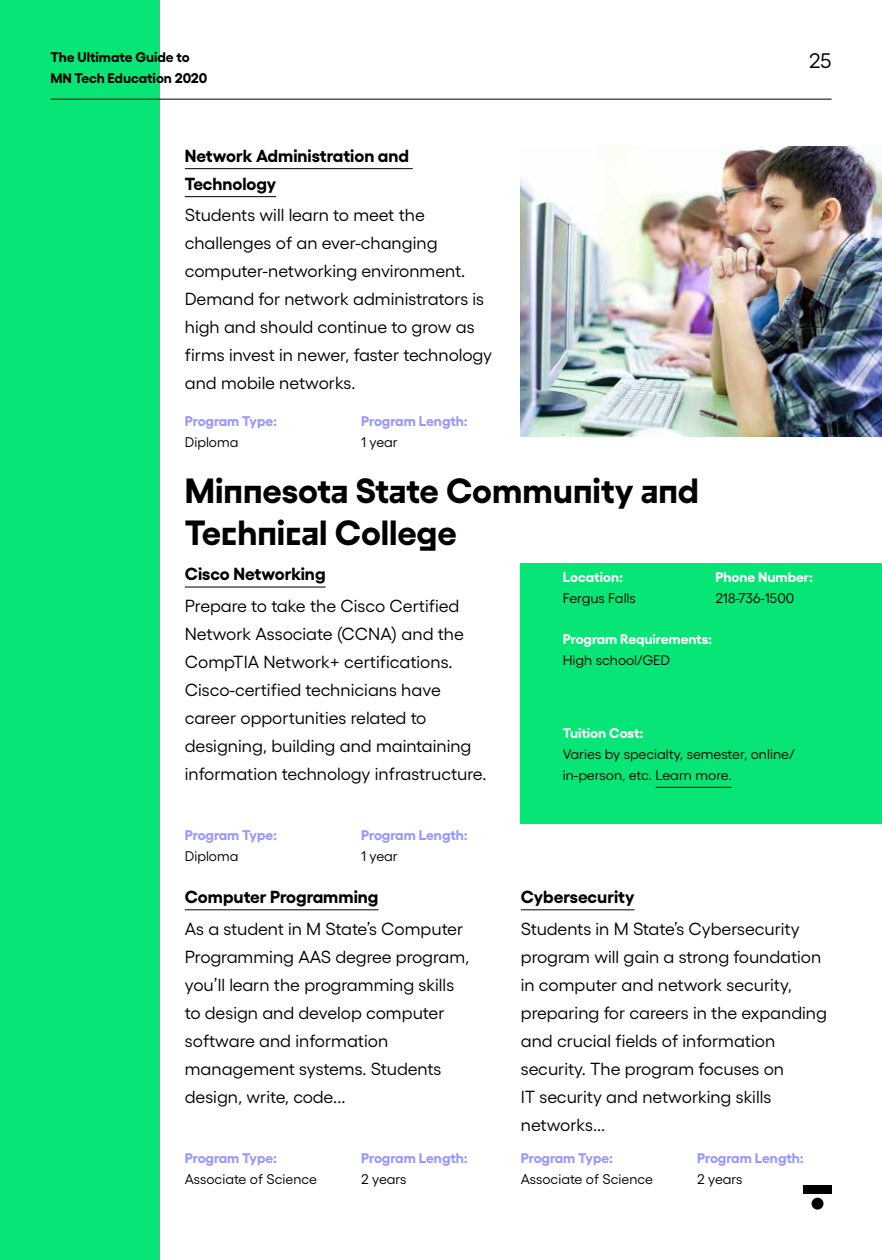
<style>
.page{position:relative;width:882px;height:1260px;background:#fff}
.page>*{position:absolute;margin:0;border:0;box-sizing:border-box;transform-origin:0 0}
.t1{font:700 35px/42px "Gellix";color:#000}
.t2{font:21px "Gellix";color:#000}
.t3{font:17.5px/28px "Gellix";color:#000}
.t4{font:700 17.5px/28px "Gellix";color:#000}
.t5{font:14px/21px "Gellix";color:#000}
.t6{font:700 14px "Gellix";letter-spacing:-.005em;color:#9897ff}
.t7{font:700 14px "Gellix";color:#fff}
.t8{font:700 14px "Gellix";color:#000}
</style>
<div class="page">
<div style="left:0;top:0;width:160px;height:1260px;background:#07e576"></div>
<hr style="left:50px;top:99px;width:782px;height:1px;background:#000">
<div style="left:803px;top:1185px;width:29px;height:8px;background:#000"></div>
<div style="left:812px;top:1198px;width:12px;height:12px;background:#000;border-radius:50%"></div>
<div style="left:521px;top:563px;width:361px;height:260px;background:#07e576"></div>
<hr style="left:185px;top:168px;width:228px;height:1px;background:#000">
<hr style="left:185px;top:196px;width:91px;height:1px;background:#000">
<hr style="left:656px;top:787px;width:76px;height:1px;background:#000">
<hr style="left:185px;top:587px;width:141px;height:1px;background:#000">
<hr style="left:185px;top:909px;width:194px;height:1px;background:#000">
<hr style="left:521px;top:909px;width:114px;height:1px;background:#000">
<img style="left:521px;top:146px;width:361px;height:291px">
<p class="t8" style="left:50px;top:46px;width:141px">The Ultimate Guide to</p>
<p class="t2" style="left:809px;top:44px;width:24px">25</p>
<p class="t8" style="left:50px;top:67px;width:158px">MN Tech Education 2020</p>
<p class="t4" style="left:185px;top:140px;width:226px">Network Administration and<br>Technology</p>
<p class="t3" style="left:185px;top:199px;width:309px">Students will learn to meet the challenges of an ever-changing computer-networking environment.<br>Demand for network administrators is high and should continue to grow as firms invest in newer, faster technology and mobile networks.</p>
<p class="t6" style="left:185px;top:410px;width:94px">Program Type:</p>
<p class="t5" style="left:185px;top:430px;width:55px">Diploma</p>
<p class="t6" style="left:361px;top:410px;width:108px">Program Length:</p>
<p class="t5" style="left:361px;top:430px;width:38px">1 year</p>
<h1 class="t1" style="left:185px;top:466px;width:516px">Minnesota State Community and<br>Technical College</h1>
<p class="t4" style="left:185px;top:558px;width:142px">Cisco Networking</p>
<p class="t3" style="left:185px;top:590px;width:303px">Prepare to take the Cisco Certified Network Associate (CCNA) and the CompTIA Network+ certifications.<br>Cisco-certified technicians have career opportunities related to designing, building and maintaining information technology infrastructure.</p>
<p class="t6" style="left:185px;top:824px;width:94px">Program Type:</p>
<p class="t5" style="left:185px;top:844px;width:55px">Diploma</p>
<p class="t6" style="left:361px;top:824px;width:108px">Program Length:</p>
<p class="t5" style="left:361px;top:844px;width:38px">1 year</p>
<p class="t4" style="left:185px;top:881px;width:195px">Computer Programming</p>
<p class="t3" style="left:185px;top:913px;width:286px">As a student in M State’s Computer<br>Programming AAS degree program, you’ll learn the programming skills to design and develop computer software and information management systems. Students design, write, code...</p>
<p class="t6" style="left:185px;top:1147px;width:94px">Program Type:</p>
<p class="t5" style="left:185px;top:1167px;width:134px">Associate of Science</p>
<p class="t6" style="left:361px;top:1147px;width:108px">Program Length:</p>
<p class="t5" style="left:361px;top:1167px;width:47px">2 years</p>
<p class="t7" style="left:563px;top:566px;width:62px">Location:</p>
<p class="t5" style="left:563px;top:587px;width:75px">Fergus Falls</p>
<p class="t7" style="left:715px;top:566px;width:99px">Phone Number:</p>
<p class="t5" style="left:715px;top:587px;width:80px">218-736-1500</p>
<p class="t7" style="left:563px;top:628px;width:151px">Program Requirements:</p>
<p class="t5" style="left:563px;top:648px;width:109px">High school/GED</p>
<p class="t7" style="left:563px;top:722px;width:82px">Tuition Cost:</p>
<p class="t5" style="left:563px;top:743px;width:234px">Varies by specialty, semester, online/ in-person, etc. Learn more.</p>
<p class="t4" style="left:521px;top:881px;width:115px">Cybersecurity</p>
<p class="t3" style="left:521px;top:913px;width:308px">Students in M State’s Cybersecurity program will gain a strong foundation in computer and network security, preparing for careers in the expanding and crucial fields of information security. The program focuses on<br>IT security and networking skills networks...</p>
<p class="t6" style="left:521px;top:1147px;width:94px">Program Type:</p>
<p class="t5" style="left:521px;top:1167px;width:134px">Associate of Science</p>
<p class="t6" style="left:697px;top:1147px;width:108px">Program Length:</p>
<p class="t5" style="left:697px;top:1167px;width:47px">2 years</p>
</div>
